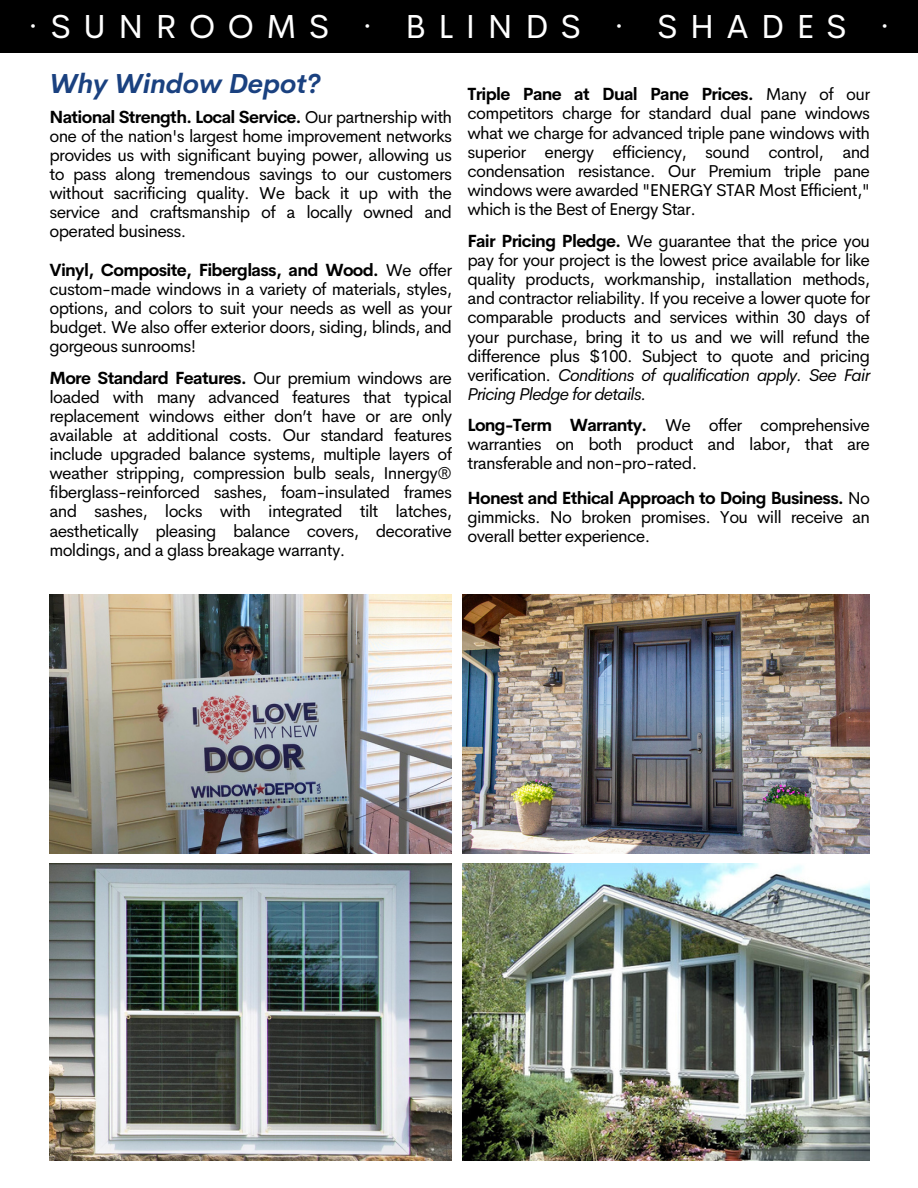
<style>
.page{position:relative;width:918px;height:1188px;background:#fff}
.page>*{position:absolute;margin:0;border:0;box-sizing:border-box;transform-origin:0 0}
.t1{font:33.45px "Cerebri Sans";letter-spacing:.355em;color:#fff}
.t2{font:italic 700 27px "Cerebri Sans";color:#1a4180}
.t3{font:17.25px/19.2px "Cerebri Sans";letter-spacing:-.04em;color:#000;text-align:justify}
.s1{font-weight:700}
.s2{font-style:italic}
</style>
<div class="page">
<div style="left:0;top:0;width:918px;height:53px;background:#000"></div>
<img style="left:462px;top:863px;width:408px;height:297px">
<img style="left:49px;top:594px;width:402px;height:260px">
<img style="left:462px;top:594px;width:408px;height:260px">
<img style="left:49px;top:863px;width:402px;height:297px">
<p class="t1" style="left:28px;top:5px;width:864px">·SUNROOMS · BLINDS · SHADES ·</p>
<p class="t2" style="left:49px;top:66px;width:272px">Why Window Depot?</p>
<p class="t3" style="left:49px;top:107px;width:404px"><span class="s1">National Strength. Local Service.</span> Our partnership with one of the nation's largest home improvement networks provides us with significant buying power, allowing us to pass along tremendous savings to our customers without sacrificing quality. We back it up with the service and craftsmanship of a locally owned and operated business.</p>
<p class="t3" style="left:49px;top:260px;width:404px"><span class="s1">Vinyl, Composite, Fiberglass, and Wood.</span> We offer custom-made windows in a variety of materials, styles, options, and colors to suit your needs as well as your budget. We also offer exterior doors, siding, blinds, and gorgeous sunrooms!</p>
<p class="t3" style="left:49px;top:368px;width:404px"><span class="s1">More Standard Features.</span> Our premium windows are loaded with many advanced features that typical replacement windows either don’t have or are only available at additional costs. Our standard features include upgraded balance systems, multiple layers of weather stripping, compression bulb seals, Innergy® fiberglass-reinforced sashes, foam-insulated frames and sashes, locks with integrated tilt latches, aesthetically pleasing balance covers, decorative moldings, and a glass breakage warranty.</p>
<p class="t3" style="left:467px;top:85px;width:404px"><span class="s1">Triple Pane at Dual Pane Prices.</span> Many of our competitors charge for standard dual pane windows what we charge for advanced triple pane windows with superior energy efficiency, sound control, and condensation resistance. Our Premium triple pane windows were awarded "ENERGY STAR Most Efficient," which is the Best of Energy Star.</p>
<p class="t3" style="left:467px;top:231px;width:404px"><span class="s1">Fair Pricing Pledge.</span> We guarantee that the price you pay for your project is the lowest price available for like quality products, workmanship, installation methods, and contractor reliability. If you receive a lower quote for comparable products and services within 30 days of your purchase, bring it to us and we will refund the difference plus $100. Subject to quote and pricing verification. <span class="s2">Conditions of qualification apply. See Fair Pricing Pledge for details.</span></p>
<p class="t3" style="left:467px;top:415px;width:404px"><span class="s1">Long-Term Warranty.</span> We offer comprehensive warranties on both product and labor, that are transferable and non-pro-rated.</p>
<p class="t3" style="left:467px;top:489px;width:404px"><span class="s1">Honest and Ethical Approach to Doing Business.</span> No gimmicks. No broken promises. You will receive an overall better experience.</p>
</div>
